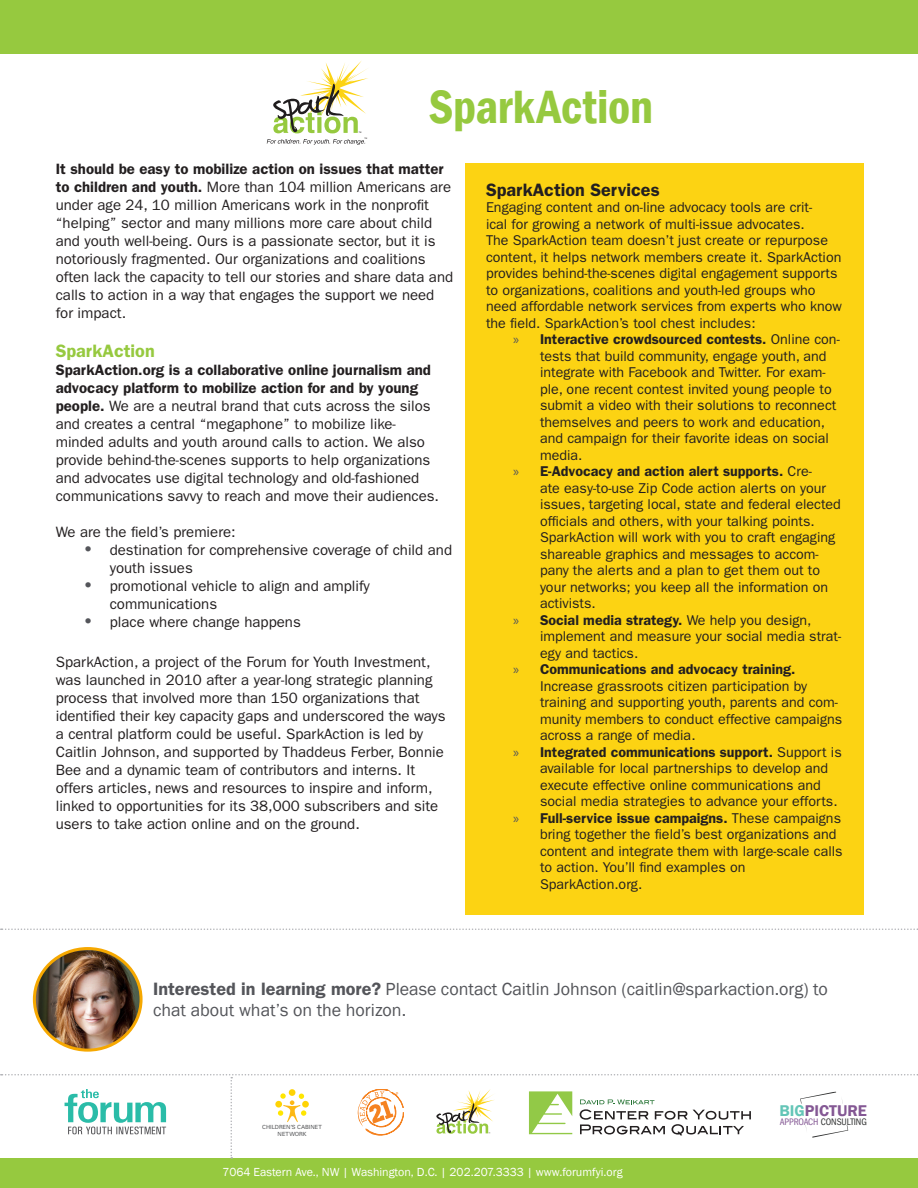
<style>
.page{position:relative;width:918px;height:1188px;background:#fff}
.page>*{position:absolute;margin:0;border:0;box-sizing:border-box;transform-origin:0 0}
.t1{font:600 condensed 48px "Franklin Gothic";letter-spacing:-.005em;color:#96c93f}
.t2{font:18px/21.6px "Franklin Gothic";color:#54555a}
.t3{font:600 18px "ITC Franklin Gothic Std";color:#231f20}
.t4{font:600 18px "ITC Franklin Gothic Std";color:#96c93f}
.t5{font:600 16.05px "Franklin Gothic";color:#845894}
.t6{font:15px/18px "ITC Franklin Gothic Std";color:#231f20}
.t7{font:14.25px/16.5px "ITC Franklin Gothic Std";color:#231f20}
.t8{font:12px "Franklin Gothic";color:#fff}
.t9{font:condensed 9.75px "ITC Franklin Gothic Std";letter-spacing:-.005em;color:#313232}
.t10{font:5.7px/7.1px "Univers";color:#57585a;text-align:center}
.t11{font:3.3px "Helvetica";color:#201d1e}
.t12{font:2.1px "Helvetica";color:#201d1e}
.s1{font-weight:600}
.s2{font-weight:600;font-size:18px;color:#54555a}
.s3{font-family:"Myriad Pro";color:#54555a}
.s4{font-family:"ITC Franklin Gothic Std";font-weight:600}
.s5{color:#64c5b7}
.s6{color:#845894}
</style>
<div class="page">
<div style="left:466px;top:163px;width:398px;height:752px;background:#fcd313"></div>
<img style="left:34px;top:949px;width:105px;height:99px">
<div style="left:33px;top:947px;width:110px;height:105px;border:3px solid #f6a800;border-radius:50%"></div>
<svg style="left:273px;top:61px;width:95px;height:72px"></svg>
<svg style="left:267px;top:139px;width:98px;height:6px"></svg>
<div style="left:0;top:0;width:918px;height:54px;background:#96c93f"></div>
<div style="left:0;top:1159px;width:918px;height:29px;background:#96c93f"></div>
<svg style="left:1px;top:928px;width:917px;height:2px"></svg>
<svg style="left:1px;top:1074px;width:917px;height:85px"></svg>
<p class="t11" style="left:358px;top:130px;width:5px">™</p>
<p class="t11" style="left:364px;top:137px;width:5px">™</p>
<p class="t1" style="left:429px;top:75px;width:226px">SparkAction</p>
<p class="t6" style="left:56px;top:160px;width:399px"><span class="s1">It should be easy to mobilize action on issues that matter to children and youth.</span> More than 104 million Americans are under age 24, 10 million Americans work in the nonprofit “helping” sector and many millions more care about child and youth well-being. Ours is a passionate sector, but it is notoriously fragmented. Our organizations and coalitions often lack the capacity to tell our stories and share data and calls to action in a way that engages the support we need for impact.</p>
<p class="t4" style="left:56px;top:340px;width:101px">SparkAction</p>
<p class="t6" style="left:56px;top:361px;width:385px"><span class="s1">SparkAction.org is a collaborative online journalism and advocacy platform to mobilize action for and by young people.</span> We are a neutral brand that cuts across the silos and creates a central “megaphone” to mobilize like&shy;minded adults and youth around calls to action. We also provide behind-the-scenes supports to help organizations and advocates use digital technology and old-fashioned communications savvy to reach and move their audiences.</p>
<p class="t6" style="left:56px;top:523px;width:181px">We are the field’s premiere:</p>
<p class="t6" style="left:110px;top:541px;width:344px;text-indent:-27px"><span class="s2">•</span> destination for comprehensive coverage of child and youth issues</p>
<p class="t6" style="left:110px;top:577px;width:262px;text-indent:-27px"><span class="s2">•</span> promotional vehicle to align and amplify communications</p>
<p class="t6" style="left:83px;top:613px;width:220px"><span class="s2">•</span> place where change happens</p>
<p class="t6" style="left:56px;top:653px;width:391px">SparkAction, a project of the Forum for Youth Investment, was launched in 2010 after a year-long strategic planning process that involved more than 150 organizations that identified their key capacity gaps and underscored the ways a central platform could be useful. SparkAction is led by Caitlin Johnson, and supported by Thaddeus Ferber, Bonnie Bee and a dynamic team of contributors and interns. It offers articles, news and resources to inspire and inform, linked to opportunities for its 38,000 subscribers and site users to take action online and on the ground.</p>
<p class="t3" style="left:486px;top:179px;width:175px">SparkAction Services</p>
<p class="t7" style="left:486px;top:199px;width:357px">Engaging content and on-line advocacy tools are crit-<br>ical for growing a network of multi-issue advocates.<br>The SparkAction team doesn’t just create or repurpose content, it helps network members create it. SparkAction provides behind-the-scenes digital engagement supports to organizations, coalitions and youth-led groups who need affordable network services from experts who know the field. SparkAction’s tool chest includes:</p>
<p class="t7" style="left:540px;top:331px;width:301px;text-indent:-27px"><span class="s3">»</span> <span class="s1">Interactive crowdsourced contests.</span> Online con&shy;tests that build community, engage youth, and integrate with Facebook and Twitter. For exam&shy;ple, one recent contest invited young people to submit a video with their solutions to reconnect themselves and peers to work and education, and campaign for their favorite ideas on social media.</p>
<p class="t7" style="left:540px;top:463px;width:302px;text-indent:-27px"><span class="s3">»</span> <span class="s1">E-Advocacy and action alert supports.</span> Cre-<br>ate easy-to-use Zip Code action alerts on your issues, targeting local, state and federal elected officials and others, with your talking points.<br>SparkAction will work with you to craft engaging shareable graphics and messages to accom&shy;pany the alerts and a plan to get them out to your networks; you keep all the information on activists.</p>
<p class="t7" style="left:540px;top:612px;width:303px;text-indent:-27px"><span class="s3">»</span> <span class="s1">Social media strategy.</span> We help you design, implement and measure your social media strat&shy;egy and tactics.</p>
<p class="t7" style="left:540px;top:661px;width:304px;text-indent:-27px"><span class="s3">»</span> <span class="s1">Communications and advocacy training.<br></span>Increase grassroots citizen participation by training and supporting youth, parents and com&shy;munity members to conduct effective campaigns across a range of media.</p>
<p class="t7" style="left:540px;top:744px;width:303px;text-indent:-27px"><span class="s3">»</span> <span class="s1">Integrated communications support.</span> Support is available for local partnerships to develop and execute effective online communications and social media strategies to advance your efforts.</p>
<p class="t7" style="left:540px;top:810px;width:304px;text-indent:-27px"><span class="s3">»</span> <span class="s1">Full-service issue campaigns.</span> These campaigns bring together the field’s best organizations and content and integrate them with large-scale calls to action. You’ll find examples on SparkAction.org.</p>
<p class="t2" style="left:153px;top:978px;width:676px"><span class="s4">Interested in learning more?</span> Please contact Caitlin Johnson (caitlin@sparkaction.org) to chat about what’s on the horizon.</p>
<p class="t10" style="left:262px;top:1124px;width:61px">CHILDREN’S CABINET<br>NETWORK</p>
<p class="t12" style="left:489px;top:1132px;width:4px">™</p>
<p class="t8" style="left:222px;top:1164px;width:402px">7064 Eastern Ave., NW | Washington, D.C. | 202.207.3333 | www.forumfyi.org</p>
<p class="t5" style="left:780px;top:1101px;width:89px"><span class="s5">BIG</span>PICTURE</p>
<p class="t9" style="left:780px;top:1116px;width:89px"><span class="s6">APPROACH</span> CONSULTING</p>
</div>
